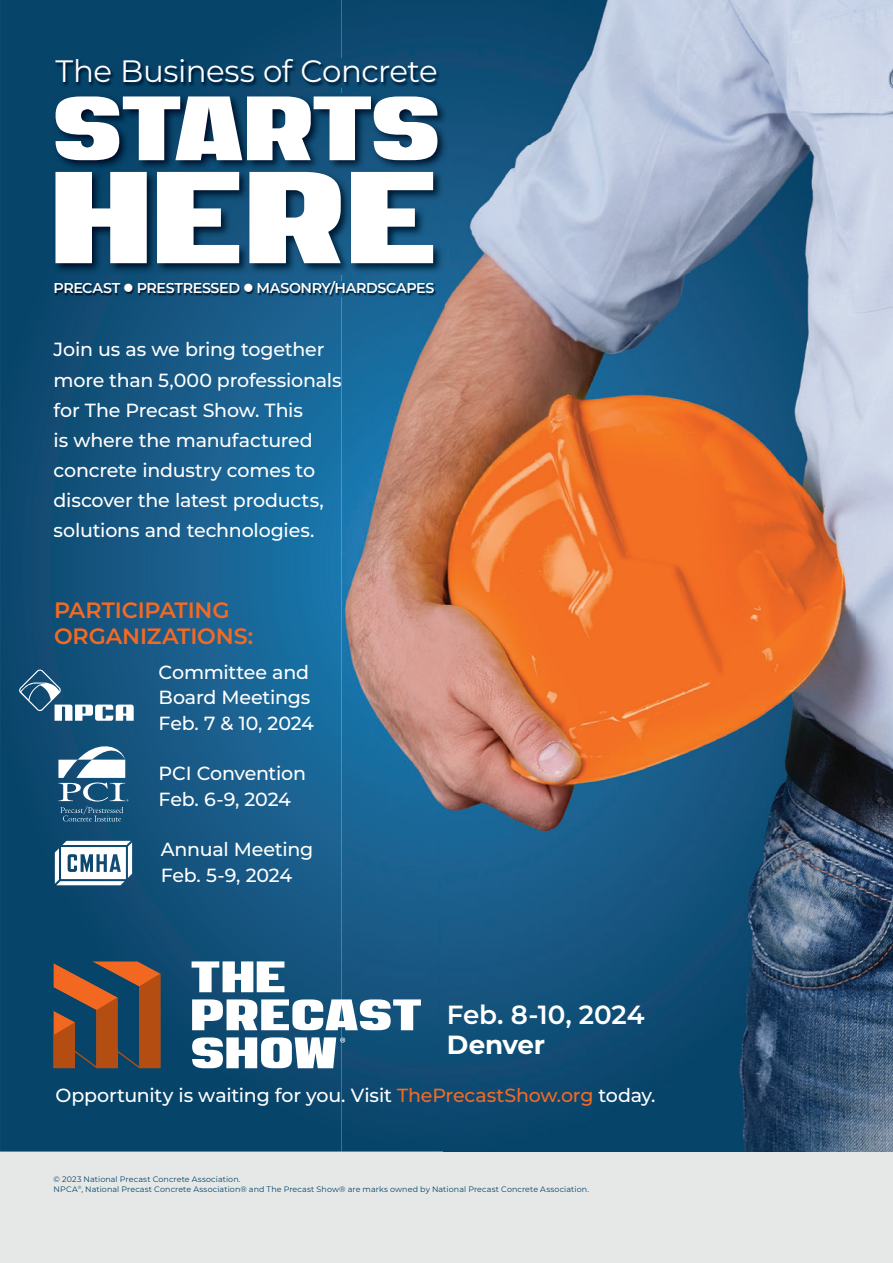
<style>
.page{position:relative;width:893px;height:1263px;background:#fff}
.page>*{position:absolute;margin:0;border:0;box-sizing:border-box;transform-origin:0 0}
.t1{font:114.15px "Dozer One";color:#fff}
.t2{font:79.65px "Dozer One";letter-spacing:-.05em;color:#fff}
.t3{font:30.9px "Montserrat";letter-spacing:-.015em;color:#fff}
.t4{font:600 26.25px "Montserrat";letter-spacing:-.005em;color:#fff}
.t5{font:700 26.25px "Montserrat";letter-spacing:-.01em;color:#fff}
.t6{font:600 22.2px/25.3px "Montserrat";letter-spacing:-.005em;color:#f36a24}
.t7{font:500 19.05px/30.2px "Montserrat";letter-spacing:-.01em;color:#fff}
.t8{font:600 14.25px "Montserrat";letter-spacing:-.025em;color:#fff}
.t9{font:7.95px/9.4px "Montserrat";letter-spacing:.015em;color:#064469}
.s1{color:#f36a24}
</style>
<div class="page">
<div style="left:0;top:1151px;width:893px;height:112px;background:#e5e8e7"></div>
<svg style="left:0;top:0;width:342px;height:1151px;background:#11537e"></svg>
<img style="left:342px;top:0;width:551px;height:145px">
<img style="left:445px;top:145px;width:448px;height:1006px">
<img style="left:342px;top:274px;width:103px;height:877px">
<img style="left:53px;top:94px;width:396px;height:180px">
<img style="left:55px;top:58px;width:385px;height:29px">
<svg style="left:192px;top:961px;width:92px;height:31px"></svg>
<svg style="left:192px;top:999px;width:229px;height:31px"></svg>
<svg style="left:54px;top:961px;width:106px;height:107px;background:#764e3a"></svg>
<svg style="left:192px;top:1037px;width:153px;height:31px"></svg>
<img style="left:55px;top:281px;width:381px;height:16px">
<svg style="left:58px;top:746px;width:70px;height:76px"></svg>
<svg style="left:19px;top:669px;width:115px;height:52px"></svg>
<svg style="left:55px;top:841px;width:77px;height:44px"></svg>
<h3 class="t3" style="left:55px;top:51px;width:384px">The Business of Concrete</h3>
<h2 class="t2" style="left:55px;top:86px;width:391px">STARTS</h2>
<h1 class="t1" style="left:55px;top:157px;width:391px">HERE</h1>
<p class="t8" style="left:54px;top:279px;width:382px">PRECAST ● PRESTRESSED ● MASONRY/HARDSCAPES</p>
<p class="t7" style="left:54px;top:334px;width:290px">Join us as we bring together more than 5,000 professionals for The Precast Show. This<br>is where the manufactured concrete industry comes to discover the latest products, solutions and technologies.</p>
<p class="t6" style="left:54px;top:597px;width:201px">PARTICIPATING<br>ORGANIZATIONS:</p>
<p class="t7" style="left:159px;top:659px;width:157px;line-height:25.3px">Committee and<br>Board Meetings<br>Feb. 7 &amp; 10, 2024</p>
<p class="t7" style="left:159px;top:760px;width:149px;line-height:25.3px">PCI Convention<br>Feb. 6-9, 2024</p>
<p class="t7" style="left:161px;top:836px;width:154px;line-height:25.3px">Annual Meeting<br>Feb. 5-9, 2024</p>
<h3 class="t4" style="left:447px;top:997px;width:199px">Feb. 8-10, 2024</h3>
<h3 class="t5" style="left:447px;top:1027px;width:100px">Denver</h3>
<p class="t7" style="left:55px;top:1080px;width:602px">Opportunity is waiting for you. Visit <span class="s1">ThePrecastShow.org</span> today.</p>
<p class="t9" style="left:54px;top:1174px;width:537px">© 2023 National Precast Concrete Association.<br>NPCA<sup>®</sup>, National Precast Concrete Association® and The Precast Show® are marks owned by National Precast Concrete Association.</p>
</div>
